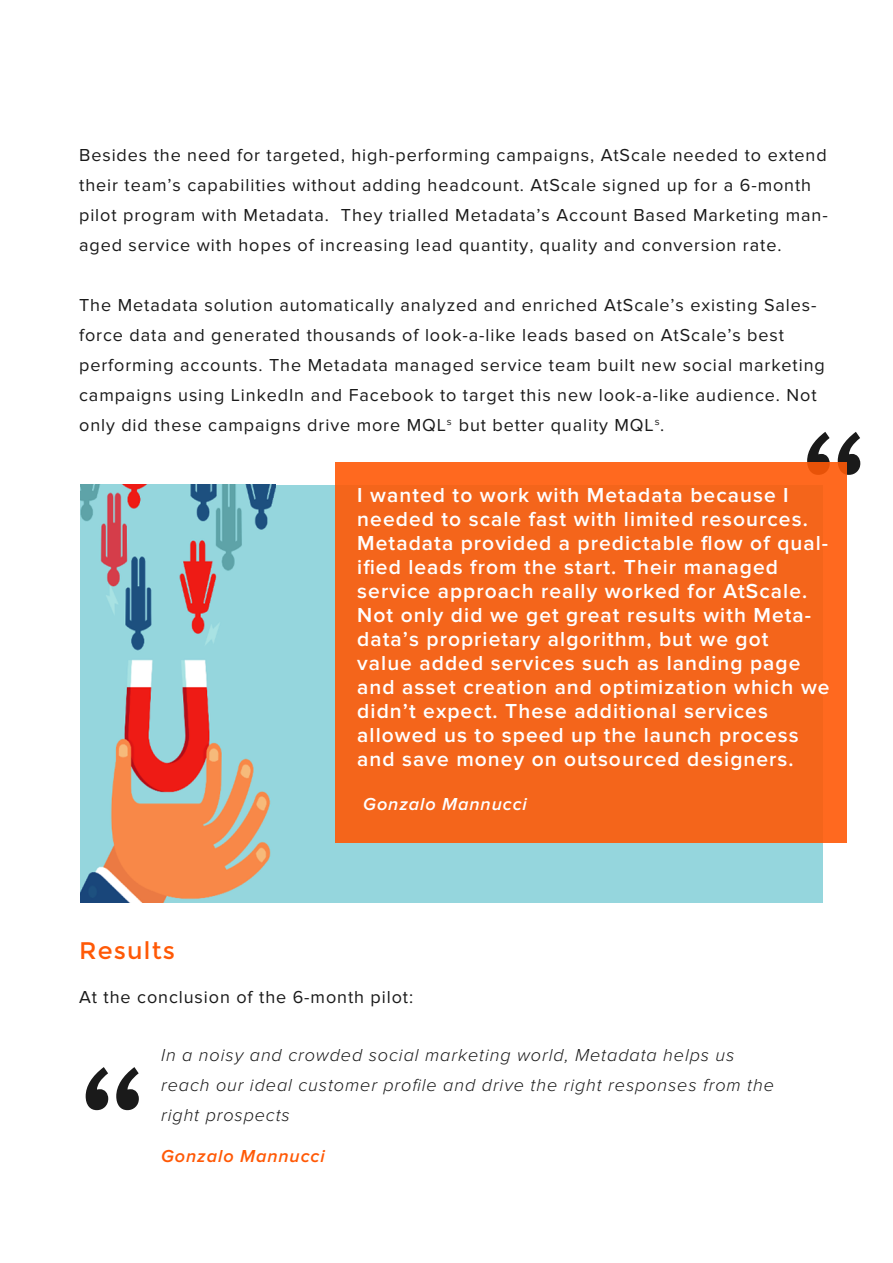
<style>
.page{position:relative;width:893px;height:1263px;background:#fff}
.page>*{position:absolute;margin:0;border:0;box-sizing:border-box;transform-origin:0 0}
.t1{font:700 148.5px "Libre Baskerville";color:#1a1a1a}
.t2{font:24px "Montserrat";letter-spacing:.05em;color:#ff5906}
.t3{font:600 21px/24px "Proxima Nova";letter-spacing:.05em;color:#fff}
.t4{font:18px/30px "Proxima Nova";letter-spacing:.05em;color:#1a1a1a}
.t5{font:italic 300 18px/30px "Proxima Nova";letter-spacing:.05em;color:#1a1a1a}
.t6{font:italic 600 18px "Proxima Nova";letter-spacing:.05em;color:#ff5906}
.t7{font:italic 600 18px "Proxima Nova";letter-spacing:.05em;color:#fff}
</style>
<div class="page">
<div style="left:80px;top:485px;width:742px;height:417px;background:#95d6dd"></div>
<img style="left:80px;top:485px;width:196px;height:417px">
<div style="left:335px;top:462px;width:512px;height:381px;background:#f4651b"></div>
<p class="t4" style="left:79px;top:140px;width:750px">Besides the need for targeted, high-performing campaigns, AtScale needed to extend their team’s capabilities without adding headcount. AtScale signed up for a 6-month pilot program with Metadata. They trialled Metadata’s Account Based Marketing man&shy;aged service with hopes of increasing lead quantity, quality and conversion rate.</p>
<p class="t4" style="left:79px;top:290px;width:747px">The Metadata solution automatically analyzed and enriched AtScale’s existing Sales&shy;force data and generated thousands of look-a-like leads based on AtScale’s best performing accounts. The Metadata managed service team built new social marketing campaigns using LinkedIn and Facebook to target this new look-a-like audience. Not only did these campaigns drive more MQL<sup>s</sup> but better quality MQL<sup>s</sup>.</p>
<h1 class="t1" style="left:801px;top:411px;width:69px">“</h1>
<p class="t3" style="left:357px;top:483px;width:474px">I wanted to work with Metadata because I needed to scale fast with limited resources.<br>Metadata provided a predictable flow of qual&shy;ified leads from the start. Their managed service approach really worked for AtScale.<br>Not only did we get great results with Meta&shy;data’s proprietary algorithm, but we got<br>value added services such as landing page and asset creation and optimization which we didn’t expect. These additional services allowed us to speed up the launch process and save money on outsourced designers.</p>
<p class="t7" style="left:363px;top:794px;width:165px">Gonzalo Mannucci</p>
<h2 class="t2" style="left:79px;top:936px;width:97px">Results</h2>
<p class="t4" style="left:79px;top:982px;width:336px">At the conclusion of the 6-month pilot:</p>
<h1 class="t1" style="left:79px;top:1046px;width:69px">“</h1>
<p class="t5" style="left:161px;top:1040px;width:614px">In a noisy and crowded social marketing world, Metadata helps us reach our ideal customer profile and drive the right responses from the right prospects</p>
<p class="t6" style="left:161px;top:1145px;width:165px">Gonzalo Mannucci</p>
</div>
